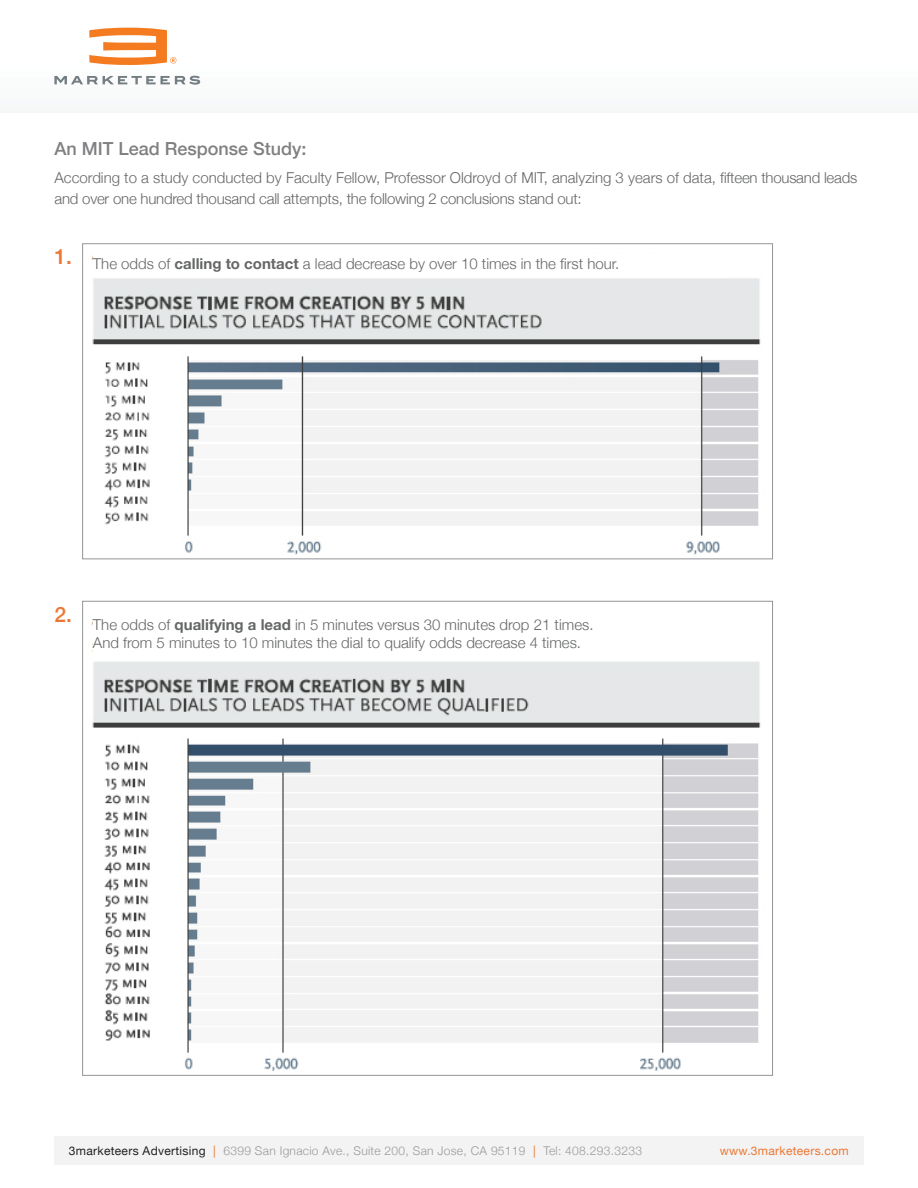
<style>
.page{position:relative;width:918px;height:1188px;background:#fff}
.page>*{position:absolute;margin:0;border:0;box-sizing:border-box;transform-origin:0 0}
.t1{font:500 21px "Helvetica Neue";color:#ec7733}
.t2{font:500 18px "Helvetica Neue";color:#808082}
.t3{font:300 15px/21px "Helvetica Neue";color:#656666}
.t4{font:300 12px "Helvetica Neue";letter-spacing:.025em;color:#989999}
.t5{font:12px "Helvetica Neue";letter-spacing:.025em;color:#ec7733}
.s1{font-weight:700}
.s2{font-weight:400;color:#231f20}
.s3{font-weight:400;color:#ec7733}
</style>
<div class="page">
<div style="left:1px;top:52px;width:917px;height:61px;background:#fafbfb"></div>
<div style="left:54px;top:1136px;width:810px;height:28px;background:#f3f3f3"></div>
<img style="left:91px;top:621px;width:670px;height:450px">
<img style="left:91px;top:256px;width:670px;height:299px">
<div style="left:93px;top:254px;width:632px;height:24px;background:#fff"></div>
<div style="left:93px;top:615px;width:649px;height:44px;background:#fff"></div>
<svg style="left:54px;top:76px;width:146px;height:9px"></svg>
<svg style="left:89px;top:28px;width:87px;height:37px"></svg>
<p class="t2" style="left:55px;top:134px;width:254px">An MIT Lead Response Study:</p>
<p class="t3" style="left:55px;top:166px;width:804px">According to a study conducted by Faculty Fellow, Professor Oldroyd of MIT, analyzing 3 years of data, fifteen thousand leads and over one hundred thousand call attempts, the following 2 conclusions stand out:</p>
<p class="t1" style="left:55px;top:240px;width:19px">1.</p>
<p class="t3" style="left:93px;top:252px;width:528px">The odds of <span class="s1">calling to contact</span> a lead decrease by over 10 times in the first hour.</p>
<p class="t1" style="left:55px;top:597px;width:19px">2.</p>
<p class="t3" style="left:93px;top:613px;width:502px">The odds of <span class="s1">qualifying a lead</span> in 5 minutes versus 30 minutes drop 21 times.</p>
<p class="t3" style="left:93px;top:631px;width:490px">And from 5 minutes to 10 minutes the dial to qualify odds decrease 4 times.</p>
<p class="t4" style="left:69px;top:1141px;width:575px"><span class="s2">3marketeers Advertising</span> <span class="s3">|</span> 6399 San Ignacio Ave., Suite 200, San Jose, CA 95119 <span class="s3">|</span> Tel: 408.293.3233</p>
<p class="t5" style="left:720px;top:1142px;width:130px">www.3marketeers.com</p>
</div>
